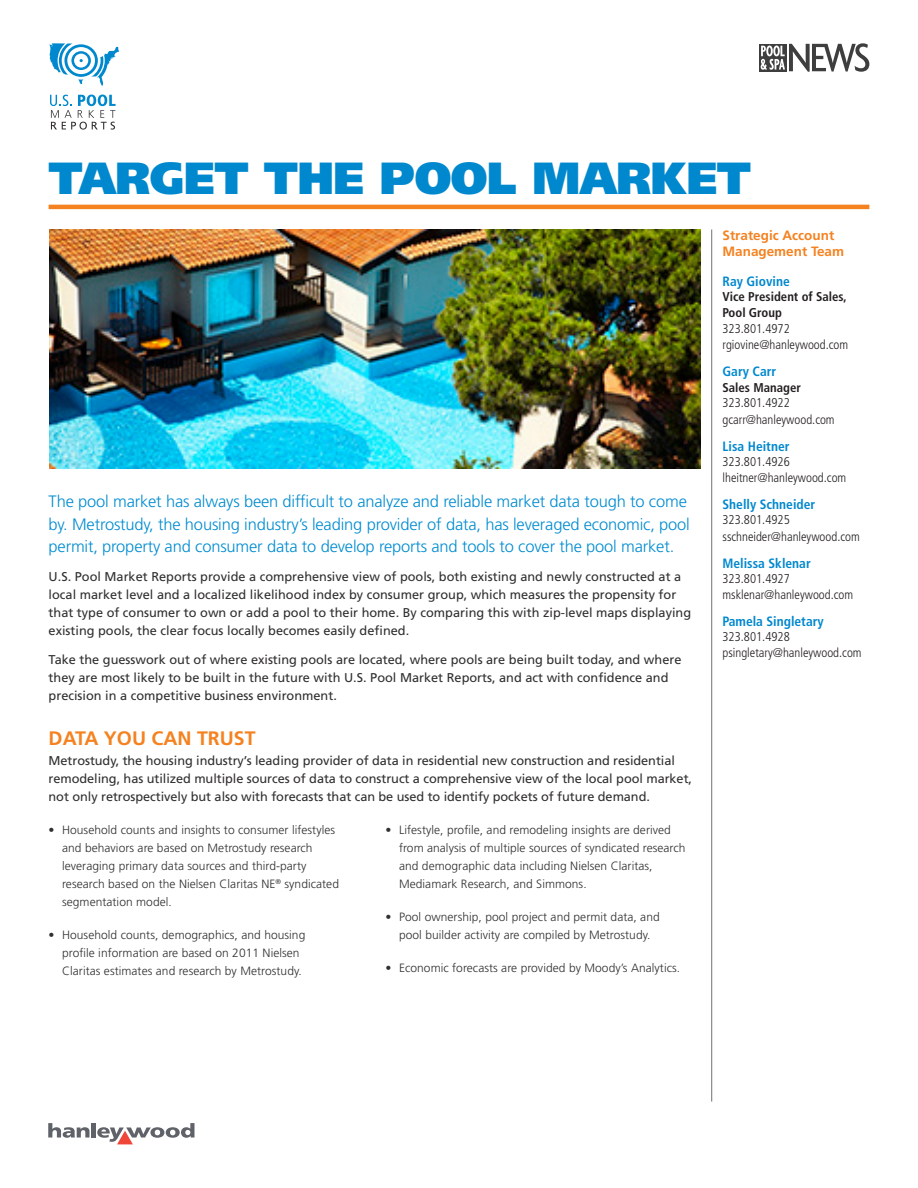
<style>
.page{position:relative;width:918px;height:1188px;background:#fff}
.page>*{position:absolute;margin:0;border:0;box-sizing:border-box;transform-origin:0 0}
.t1{font:900 45px "Frutiger LT Std";letter-spacing:-.015em;color:#0088ce}
.Subhead_1{font:700 19.5px "Frutiger LT Std";color:#f58220}
.Intro_Text{font:300 16.5px/22.5px "Frutiger LT Std";letter-spacing:-.01em;color:#008cd0}
.t2{font:700 condensed 13.5px "Frutiger LT Std";color:#0088ce}
.t3{font:700 13.5px/16.5px "Frutiger LT Std";color:#f58220}
.Body_Text{font:12.75px/18px "Frutiger LT Std";color:#312f30}
.t4{font:300 condensed 12.75px/16.2px "Frutiger LT Std";color:#231f20}
.t5{font:700 condensed 12.75px/16.2px "Frutiger LT Std";color:#231f20}
.t6{font:300 12px/18px "Frutiger LT Std";letter-spacing:.005em;color:#312f30}
</style>
<div class="page">
<svg style="left:49px;top:43px;width:70px;height:43px"></svg>
<svg style="left:50px;top:95px;width:66px;height:35px"></svg>
<hr style="left:711px;top:230px;width:1px;height:872px;background:#707172">
<div style="left:759px;top:44px;width:28px;height:27px;background:#3e3e3f"></div>
<svg style="left:761px;top:43px;width:108px;height:29px"></svg>
<svg style="left:48px;top:1123px;width:42px;height:15px"></svg>
<hr style="left:92px;top:1123px;width:4px;height:15px;background:#5f6369">
<svg style="left:97px;top:1123px;width:98px;height:21px"></svg>
<hr style="left:49px;top:205px;width:820px;height:4px;background:#f58220">
<img style="left:49px;top:230px;width:652px;height:239px">
<p class="t1" style="left:49px;top:151px;width:704px">TARGET THE POOL MARKET</p>
<p class="Intro_Text" style="left:49px;top:491px;width:643px">The pool market has always been difficult to analyze and reliable market data tough to come by. Metrostudy, the housing industry’s leading provider of data, has leveraged economic, pool permit, property and consumer data to develop reports and tools to cover the pool market.</p>
<p class="Body_Text" style="left:49px;top:568px;width:644px">U.S. Pool Market Reports provide a comprehensive view of pools, both existing and newly constructed at a local market level and a localized likelihood index by consumer group, which measures the propensity for that type of consumer to own or add a pool to their home. By comparing this with zip-level maps displaying existing pools, the clear focus locally becomes easily defined.</p>
<p class="Body_Text" style="left:49px;top:651px;width:634px">Take the guesswork out of where existing pools are located, where pools are being built today, and where they are most likely to be built in the future with U.S. Pool Market Reports, and act with confidence and precision in a competitive business environment.</p>
<p class="Subhead_1" style="left:49px;top:726px;width:209px">DATA YOU CAN TRUST</p>
<p class="Body_Text" style="left:49px;top:751px;width:645px">Metrostudy, the housing industry’s leading provider of data in residential new construction and residential remodeling, has utilized multiple sources of data to construct a comprehensive view of the local pool market, not only retrospectively but also with forecasts that can be used to identify pockets of future demand.</p>
<p class="t6" style="left:62px;top:821px;width:278px;text-indent:-14px">• Household counts and insights to consumer lifestyles and behaviors are based on Metrostudy research leveraging primary data sources and third-party research based on the Nielsen Claritas NE<sup>®</sup> syndicated segmentation model.</p>
<p class="t6" style="left:62px;top:926px;width:245px;text-indent:-14px">• Household counts, demographics, and housing profile information are based on 2011 Nielsen<br>Claritas estimates and research by Metrostudy.</p>
<p class="t6" style="left:399px;top:821px;width:288px;text-indent:-14px">• Lifestyle, profile, and remodeling insights are derived from analysis of multiple sources of syndicated research and demographic data including Nielsen Claritas, Mediamark Research, and Simmons.</p>
<p class="t6" style="left:386px;top:908px;width:276px;text-align:center">• Pool ownership, pool project and permit data, and pool builder activity are compiled by Metrostudy.</p>
<p class="t6" style="left:386px;top:959px;width:296px">• Economic forecasts are provided by Moody’s Analytics.</p>
<p class="t3" style="left:723px;top:227px;width:123px">Strategic Account<br>Management Team</p>
<p class="t2" style="left:723px;top:273px;width:69px">Ray Giovine</p>
<p class="t5" style="left:723px;top:289px;width:126px">Vice President of Sales,<br>Pool Group</p>
<p class="t4" style="left:723px;top:320px;width:127px">323.801.4972 rgiovine@hanleywood.com</p>
<p class="t2" style="left:723px;top:363px;width:55px">Gary Carr</p>
<p class="t5" style="left:723px;top:380px;width:80px">Sales Manager</p>
<p class="t4" style="left:723px;top:395px;width:114px">323.801.4922 gcarr@hanleywood.com</p>
<p class="t2" style="left:723px;top:438px;width:69px">Lisa Heitner</p>
<p class="t4" style="left:723px;top:453px;width:125px">323.801.4926 lheitner@hanleywood.com</p>
<p class="t2" style="left:723px;top:496px;width:94px">Shelly Schneider</p>
<p class="t4" style="left:723px;top:512px;width:139px">323.801.4925 sschneider@hanleywood.com</p>
<p class="t2" style="left:723px;top:555px;width:90px">Melissa Sklenar</p>
<p class="t4" style="left:723px;top:570px;width:132px">323.801.4927 msklenar@hanleywood.com</p>
<p class="t2" style="left:723px;top:613px;width:103px">Pamela Singletary</p>
<p class="t4" style="left:723px;top:629px;width:141px;line-height:15.3px">323.801.4928 psingletary@hanleywood.com</p>
</div>
